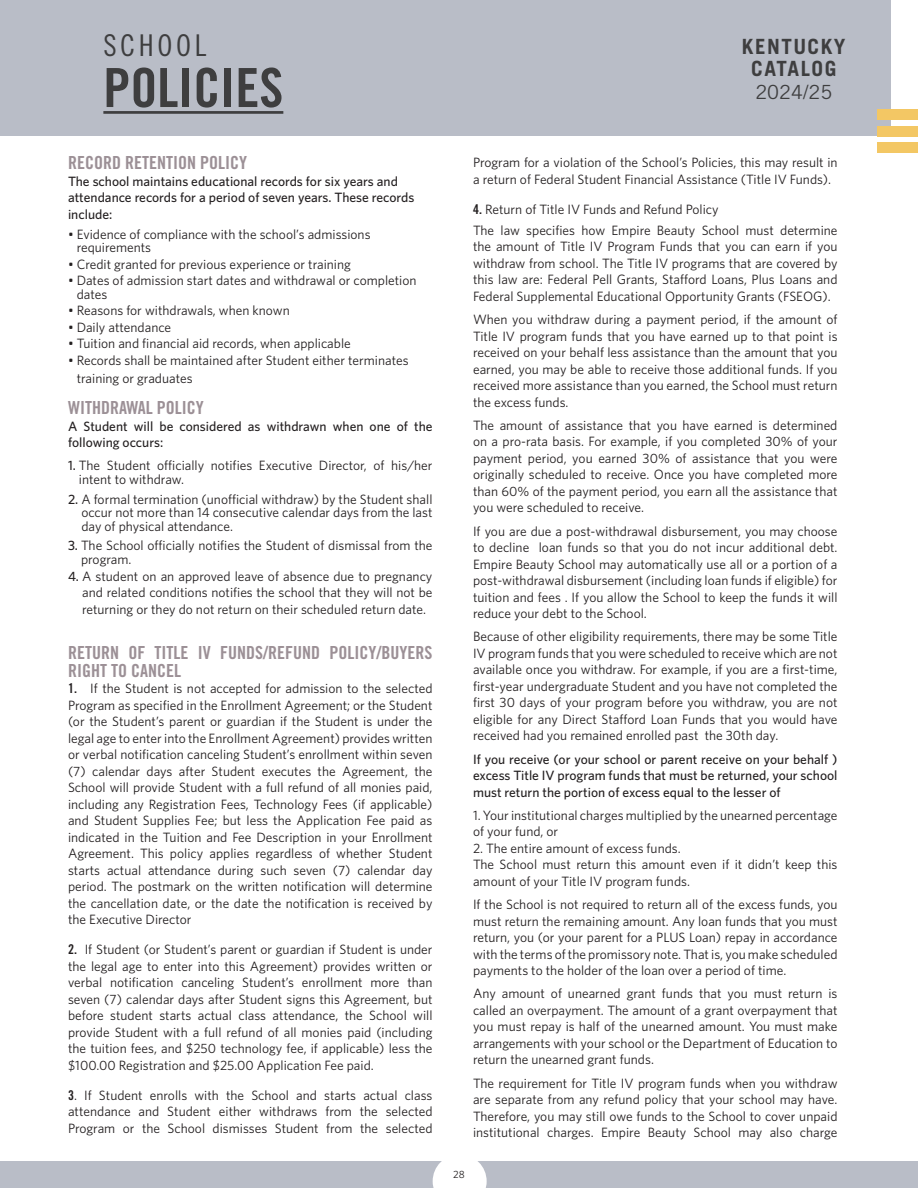
<style>
.page{position:relative;width:918px;height:1188px;background:#fff}
.page>*{position:absolute;margin:0;border:0;box-sizing:border-box;transform-origin:0 0}
.page_headline{font:54px "Trade Gothic LT Std Bd Cn 20";color:#3e3e3f}
.page_headline-2{font:30px "Trade Gothic LT Std Cn 18";letter-spacing:.12em;color:#3e3e3f}
.t1{font:700 21px/22.5px "Trade Gothic LT Std";letter-spacing:.07em;color:#3e3e3f;text-align:center}
.t2{font:19.5px "Trade Gothic LT Std";color:#3e3e3f}
.body_copy{font:18px/18px "Trade Gothic LT Std Bd Cn 20";color:#9c9096}
.body_copy-2{font:13.5px/16.5px "Whitney";color:#231f20;text-align:justify}
.body_copy-3{font:500 13.5px/16.5px "Whitney";color:#231f20}
.t3{font:10.5px "Whitney";color:#231f20}
.s1{font-weight:500}
.s2{font-family:"Trade Gothic LT Std Bd Cn 20"}
</style>
<div class="page">
<div style="left:0;top:1161px;width:918px;height:27px;background:#b9bdc7"></div>
<svg style="left:433px;top:1161px;width:54px;height:27px"></svg>
<div style="left:0;top:0;width:891px;height:136px;background:#b9bdc7"></div>
<div style="left:878px;top:126px;width:40px;height:10px;background:#f3c764"></div>
<div style="left:878px;top:109px;width:40px;height:11px;background:#f3c764"></div>
<div style="left:878px;top:143px;width:40px;height:10px;background:#f3c764"></div>
<hr style="left:103px;top:111px;width:180px;height:3px;background:#3e3e3f">
<p class="page_headline-2" style="left:103px;top:28px;width:104px">SCHOOL</p>
<p class="page_headline" style="left:103px;top:55px;width:181px">POLICIES</p>
<p class="body_copy" style="left:68px;top:154px;width:180px">RECORD RETENTION POLICY</p>
<p class="body_copy-3" style="left:68px;top:173px;width:348px">The school maintains educational records for six years and attendance records for a period of seven years. These records include:</p>
<p class="body_copy-2" style="left:77px;top:227px;width:295px;line-height:13.5px;text-indent:-9px">• Evidence of compliance with the school’s admissions requirements</p>
<p class="body_copy-2" style="left:68px;top:255px;width:284px">• Credit granted for previous experience or training</p>
<p class="body_copy-2" style="left:77px;top:273px;width:341px;line-height:13.5px;text-indent:-9px">• Dates of admission start dates and withdrawal or completion dates</p>
<p class="body_copy-2" style="left:68px;top:302px;width:223px">• Reasons for withdrawals, when known</p>
<p class="body_copy-2" style="left:68px;top:318px;width:105px">• Daily attendance</p>
<p class="body_copy-2" style="left:68px;top:335px;width:284px">• Tuition and financial aid records, when applicable</p>
<p class="body_copy-2" style="left:77px;top:351px;width:333px;line-height:18px;text-indent:-9px">• Records shall be maintained after Student either terminates training or graduates</p>
<p class="body_copy" style="left:68px;top:399px;width:137px">WITHDRAWAL POLICY</p>
<p class="body_copy-3" style="left:68px;top:418px;width:366px">A Student will be considered as withdrawn when one of the following occurs:</p>
<p class="body_copy-2" style="left:79px;top:459px;width:355px;line-height:13.5px;text-indent:-11px"><span class="s1">1.</span> The Student officially notifies Executive Director, of his/her intent to withdraw.</p>
<p class="body_copy-2" style="left:81px;top:492px;width:353px;line-height:13.5px;text-indent:-13px"><span class="s1">2.</span> A formal termination (unofficial withdraw) by the Student shall occur not more than 14 consecutive calendar days from the last day of physical attendance.</p>
<p class="body_copy-2" style="left:81px;top:539px;width:353px;line-height:13.5px;text-indent:-13px"><span class="s1">3.</span> The School officially notifies the Student of dismissal from the program.</p>
<p class="body_copy-2" style="left:82px;top:567px;width:352px;text-indent:-14px"><span class="s1">4.</span> A student on an approved leave of absence due to pregnancy and related conditions notifies the school that they will not be returning or they do not return on their scheduled return date.</p>
<p class="body_copy" style="left:68px;top:643px;width:366px">RETURN OF TITLE IV FUNDS/REFUND POLICY/BUYERS<br>RIGHT TO CANCEL</p>
<p class="body_copy-2" style="left:68px;top:680px;width:366px"><span class="s2">1.</span> If the Student is not accepted for admission to the selected Program as specified in the Enrollment Agreement; or the Student (or the Student’s parent or guardian if the Student is under the legal age to enter into the Enrollment Agreement) provides written or verbal notification canceling Student’s enrollment within seven (7) calendar days after Student executes the Agreement, the School will provide Student with a full refund of all monies paid, including any Registration Fees, Technology Fees (if applicable) and Student Supplies Fee; but less the Application Fee paid as indicated in the Tuition and Fee Description in your Enrollment Agreement. This policy applies regardless of whether Student starts actual attendance during such seven (7) calendar day period. The postmark on the written notification will determine the cancellation date, or the date the notification is received by the Executive Director</p>
<p class="body_copy-2" style="left:68px;top:941px;width:366px"><span class="s2">2.</span> If Student (or Student’s parent or guardian if Student is under the legal age to enter into this Agreement) provides written or verbal notification canceling Student’s enrollment more than seven (7) calendar days after Student signs this Agreement, but before student starts actual class attendance, the School will provide Student with a full refund of all monies paid (including the tuition fees, and $250 technology fee, if applicable) less the $100.00 Registration and $25.00 Application Fee paid.</p>
<p class="body_copy-2" style="left:68px;top:1086px;width:366px"><span class="s2">3</span>. If Student enrolls with the School and starts actual class attendance and Student either withdraws from the selected Program or the School dismisses Student from the selected</p>
<h3 class="t1" style="left:742px;top:35px;width:105px">KENTUCKY<br>CATALOG</h3>
<h3 class="t2" style="left:755px;top:80px;width:78px">2024/25</h3>
<p class="body_copy-2" style="left:473px;top:154px;width:366px">Program for a violation of the School’s Policies, this may result in a return of Federal Student Financial Assistance (Title IV Funds).</p>
<p class="body_copy-2" style="left:473px;top:201px;width:247px"><span class="s2">4.</span> Return of Title IV Funds and Refund Policy</p>
<p class="body_copy-2" style="left:473px;top:222px;width:366px">The law specifies how Empire Beauty School must determine the amount of Title IV Program Funds that you can earn if you withdraw from school. The Title IV programs that are covered by this law are: Federal Pell Grants, Stafford Loans, Plus Loans and Federal Supplemental Educational Opportunity Grants (FSEOG).</p>
<p class="body_copy-2" style="left:473px;top:311px;width:366px">When you withdraw during a payment period, if the amount of Title IV program funds that you have earned up to that point is received on your behalf less assistance than the amount that you earned, you may be able to receive those additional funds. If you received more assistance than you earned, the School must return the excess funds.</p>
<p class="body_copy-2" style="left:473px;top:417px;width:366px">The amount of assistance that you have earned is determined on a pro-rata basis. For example, if you completed 30% of your payment period, you earned 30% of assistance that you were originally scheduled to receive. Once you have completed more than 60% of the payment period, you earn all the assistance that you were scheduled to receive.</p>
<p class="body_copy-2" style="left:473px;top:522px;width:366px">If you are due a post-withdrawal disbursement, you may choose to decline loan funds so that you do not incur additional debt.<br>Empire Beauty School may automatically use all or a portion of a post-withdrawal disbursement (including loan funds if eligible) for tuition and fees . If you allow the School to keep the funds it will reduce your debt to the School.</p>
<p class="body_copy-2" style="left:473px;top:628px;width:366px">Because of other eligibility requirements, there may be some Title IV program funds that you were scheduled to receive which are not available once you withdraw. For example, if you are a first-time, first-year undergraduate Student and you have not completed the first 30 days of your program before you withdraw, you are not eligible for any Direct Stafford Loan Funds that you would have received had you remained enrolled past the 30th day.</p>
<p class="body_copy-3" style="left:473px;top:750px;width:366px;text-align:justify">If you receive (or your school or parent receive on your behalf ) excess Title IV program funds that must be returned, your school must return the portion of excess equal to the lesser of</p>
<p class="body_copy-2" style="left:473px;top:807px;width:366px">1. Your institutional charges multiplied by the unearned percentage of your fund, or</p>
<p class="body_copy-2" style="left:473px;top:840px;width:209px">2. The entire amount of excess funds.</p>
<p class="body_copy-2" style="left:473px;top:856px;width:366px">The School must return this amount even if it didn’t keep this amount of your Title IV program funds.</p>
<p class="body_copy-2" style="left:473px;top:896px;width:366px">If the School is not required to return all of the excess funds, you must return the remaining amount. Any loan funds that you must return, you (or your parent for a PLUS Loan) repay in accordance with the terms of the promissory note. That is, you make scheduled payments to the holder of the loan over a period of time.</p>
<p class="body_copy-2" style="left:473px;top:985px;width:366px">Any amount of unearned grant funds that you must return is called an overpayment. The amount of a grant overpayment that you must repay is half of the unearned amount. You must make arrangements with your school or the Department of Education to return the unearned grant funds.</p>
<p class="body_copy-2" style="left:473px;top:1074px;width:366px">The requirement for Title IV program funds when you withdraw are separate from any refund policy that your school may have.<br>Therefore, you may still owe funds to the School to cover unpaid institutional charges. Empire Beauty School may also charge</p>
<p class="t3" style="left:453px;top:1167px;width:13px">28</p>
</div>
